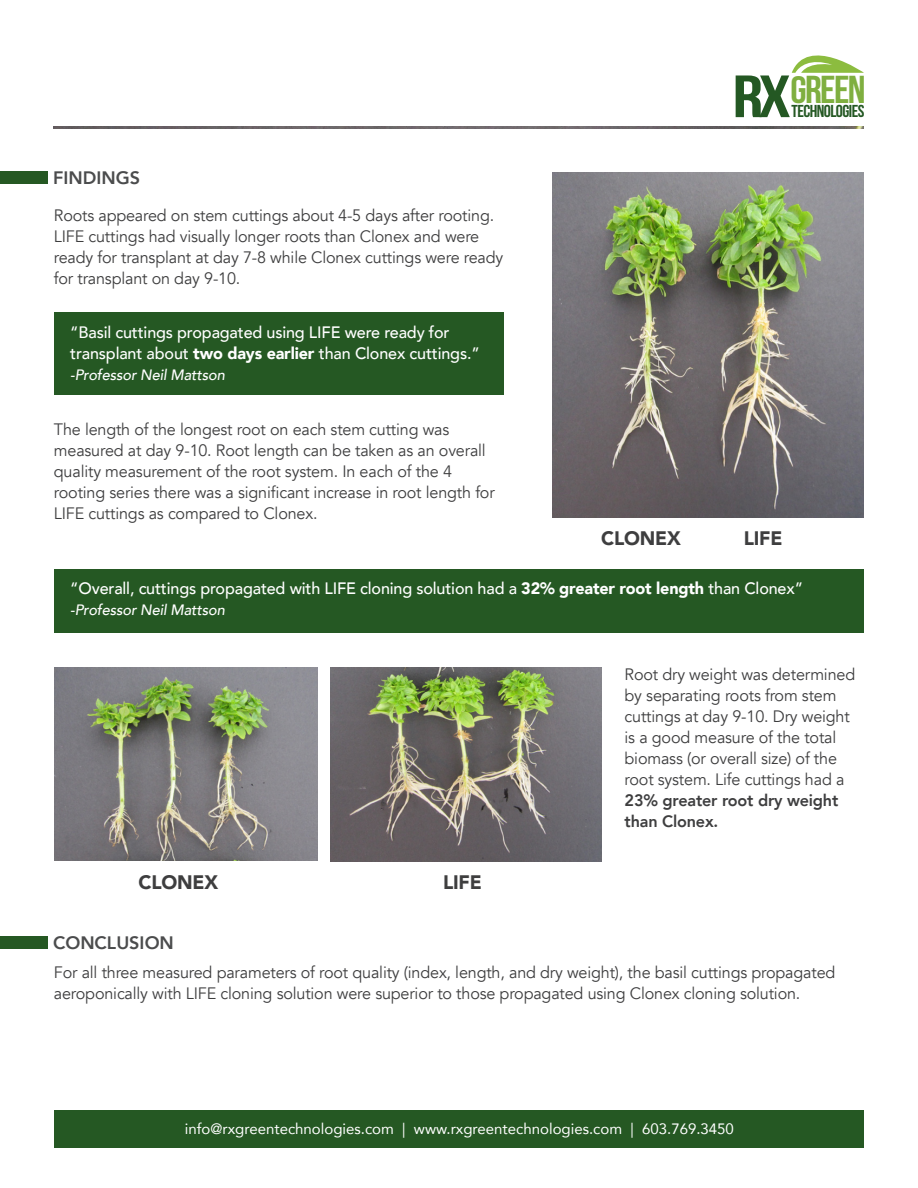
<style>
.page{position:relative;width:918px;height:1188px;background:#fff}
.page>*{position:absolute;margin:0;border:0;box-sizing:border-box;transform-origin:0 0}
.t1{font:700 38.85px "Bebas Neue";color:#7faf40;scale:1.07 1}
.t2{font:900 19.5px "Avenir";letter-spacing:-.01em;color:#3e3e3f}
.t3{font:800 18px "Avenir";color:#4b4c4d}
.t4{font:700 17.25px "Bebas Neue";letter-spacing:-.035em;color:#245823;scale:1.04 1}
.t5{font:16.5px/21px "Avenir";letter-spacing:-.01em;color:#3e3e3f}
.t6{font:500 16.5px/21px "Avenir";letter-spacing:-.01em;color:#fff}
.t7{font:800 16.5px/21px "Avenir";letter-spacing:-.01em;color:#3e3e3f}
.t8{font:15px "Avenir";color:#fff}
.t9{font:italic 500 15px "Avenir";letter-spacing:-.01em;color:#fff}
.s1{font-weight:900}
.s2{font-size:59.55px;color:#245823}
.s3{font-size:38.1px}
</style>
<div class="page">
<svg style="left:792px;top:56px;width:72px;height:17px"></svg>
<img style="left:54px;top:127px;width:810px;height:1px">
<div style="left:54px;top:1111px;width:810px;height:37px;background:#255823"></div>
<div style="left:0;top:171px;width:47px;height:13px;background:#255823"></div>
<div style="left:0;top:936px;width:47px;height:13px;background:#255823"></div>
<img style="left:55px;top:667px;width:263px;height:194px">
<img style="left:330px;top:668px;width:271px;height:193px">
<img style="left:553px;top:173px;width:311px;height:345px">
<div style="left:55px;top:313px;width:449px;height:82px;background:#255823"></div>
<div style="left:55px;top:569px;width:809px;height:63px;background:#255823"></div>
<p class="t3" style="left:53px;top:163px;width:88px">FINDINGS</p>
<p class="t5" style="left:54px;top:205px;width:451px">Roots appeared on stem cuttings about 4-5 days after rooting.<br>LIFE cuttings had visually longer roots than Clonex and were ready for transplant at day 7-8 while Clonex cuttings were ready for transplant on day 9-10.</p>
<p class="t6" style="left:70px;top:321px;width:411px">“Basil cuttings propagated using LIFE were ready for transplant about <span class="s1">two days earlier</span> than Clonex cuttings.”</p>
<p class="t9" style="left:70px;top:366px;width:156px">-Professor Neil Mattson</p>
<p class="t5" style="left:54px;top:419px;width:442px">The length of the longest root on each stem cutting was measured at day 9-10. Root length can be taken as an overall quality measurement of the root system. In each of the 4 rooting series there was a significant increase in root length for LIFE cuttings as compared to Clonex.</p>
<h1 class="t1" style="left:733px;top:68px;width:126px"><span class="s2">RX</span><span class="s3">G</span>REEN</h1>
<p class="t4" style="left:792px;top:102px;width:71px">TECHNOLOGIES</p>
<p class="t2" style="left:601px;top:522px;width:81px">CLONEX</p>
<p class="t2" style="left:744px;top:522px;width:40px">LIFE</p>
<p class="t6" style="left:70px;top:577px;width:734px">“Overall, cuttings propagated with LIFE cloning solution had a <span class="s1">32% greater root length</span> than Clonex”</p>
<p class="t9" style="left:70px;top:601px;width:156px">-Professor Neil Mattson</p>
<p class="t2" style="left:139px;top:865px;width:81px">CLONEX</p>
<p class="t3" style="left:53px;top:928px;width:122px">CONCLUSION</p>
<p class="t2" style="left:443px;top:865px;width:40px">LIFE</p>
<p class="t5" style="left:625px;top:664px;width:232px">Root dry weight was determined by separating roots from stem cuttings at day 9-10. Dry weight is a good measure of the total biomass (or overall size) of the root system. Life cuttings had a</p>
<p class="t7" style="left:625px;top:790px;width:215px">23% greater root dry weight than Clonex.</p>
<p class="t5" style="left:54px;top:962px;width:783px">For all three measured parameters of root quality (index, length, and dry weight), the basil cuttings propagated aeroponically with LIFE cloning solution were superior to those propagated using Clonex cloning solution.</p>
<p class="t8" style="left:185px;top:1117px;width:551px">info@rxgreentechnologies.com | www.rxgreentechnologies.com | 603.769.3450</p>
</div>
